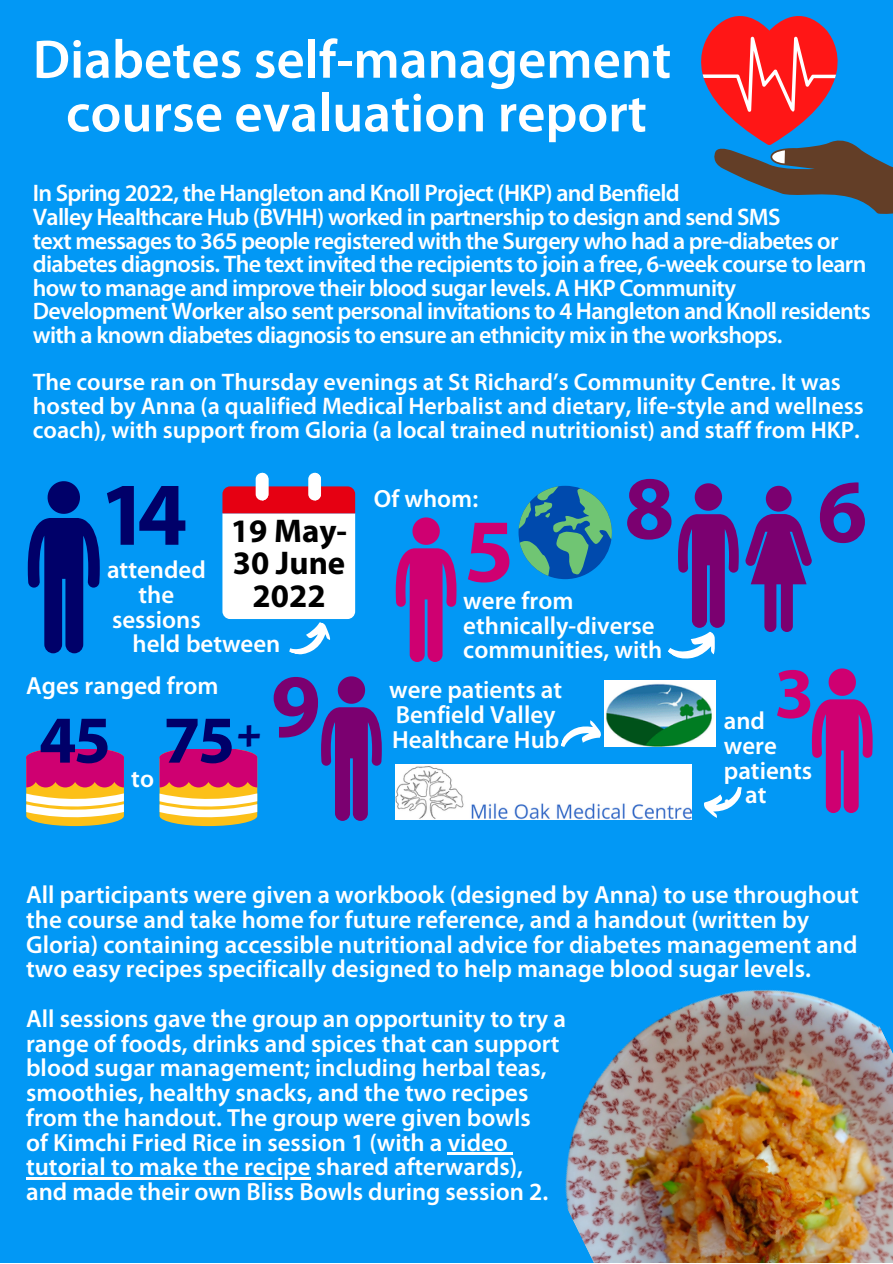
<style>
.page{position:relative;width:893px;height:1264px;background:#fff}
.page>*{position:absolute;margin:0;border:0;box-sizing:border-box;transform-origin:0 0}
.t1{font:700 90.3px "Myriad Pro";color:#7b0070}
.t2{font:700 90.3px "Myriad Pro";color:#000069}
.t3{font:700 90.3px "Myriad Pro";color:#cf0071}
.t4{font:700 72.45px "Myriad Pro";color:#cf0071}
.t5{font:700 67.5px "Myriad Pro";color:#000069}
.t6{font:600 54.6px/53.7px "Myriad Pro";color:#fff;text-align:center}
.t7{font:700 32.85px/32.2px "Myriad Pro";color:#000;text-align:center}
.t8{font:600 24.9px/24.8px "Myriad Pro";color:#fff}
.t9{font:600 24px/23.5px "Myriad Pro";letter-spacing:-.03em;color:#fff}
.t10{font:600 24px/23.5px "Myriad Pro";color:#fff}
</style>
<div class="page">
<div style="left:0;top:0;width:892px;height:1262px;background:#0298f5"></div>
<svg style="left:28px;top:481px;width:72px;height:172px"></svg>
<svg style="left:222px;top:473px;width:133px;height:182px"></svg>
<svg style="left:701px;top:16px;width:191px;height:198px"></svg>
<svg style="left:396px;top:517px;width:60px;height:145px"></svg>
<svg style="left:518px;top:486px;width:94px;height:93px"></svg>
<img style="left:604px;top:680px;width:111px;height:67px">
<div style="left:765px;top:486px;width:26px;height:25px;background:#7b0070;border-radius:50%"></div>
<svg style="left:745px;top:514px;width:66px;height:118px"></svg>
<svg style="left:668px;top:483px;width:70px;height:176px"></svg>
<svg style="left:26px;top:749px;width:98px;height:77px;background:#dc7178"></svg>
<svg style="left:159px;top:749px;width:98px;height:77px;background:#dc7278"></svg>
<img style="left:396px;top:764px;width:295px;height:56px">
<svg style="left:321px;top:676px;width:61px;height:145px"></svg>
<svg style="left:704px;top:787px;width:38px;height:31px"></svg>
<svg style="left:811px;top:668px;width:61px;height:145px"></svg>
<svg style="left:561px;top:720px;width:40px;height:27px"></svg>
<hr style="left:447px;top:1152px;width:61px;height:3px;background:#fff">
<hr style="left:26px;top:1177px;width:284px;height:2px;background:#fff">
<img style="left:508px;top:989px;width:384px;height:273px">
<h3 class="t6" style="left:33px;top:37px;width:640px">Diabetes self-management course evaluation report</h3>
<p class="t9" style="left:33px;top:184px;width:839px">In Spring 2022, the Hangleton and Knoll Project (HKP) and Benfield<br>Valley Healthcare Hub (BVHH) worked in partnership to design and send SMS<br>text messages to 365 people registered with the Surgery who had a pre-diabetes or diabetes diagnosis. The text invited the recipients to join a free, 6-week course to learn how to manage and improve their blood sugar levels. A HKP Community Development Worker also sent personal invitations to 4 Hangleton and Knoll residents with a known diabetes diagnosis to ensure an ethnicity mix in the workshops.</p>
<p class="t10" style="left:33px;top:372px;width:832px">The course ran on Thursday evenings at St Richard’s Community Centre. It was hosted by Anna (a qualified Medical Herbalist and dietary, life-style and wellness coach), with support from Gloria (a local trained nutritionist) and staff from HKP.</p>
<h1 class="t2" style="left:99px;top:477px;width:90px">14</h1>
<p class="t8" style="left:107px;top:559px;width:100px">attended</p>
<p class="t8" style="left:138px;top:584px;width:37px">the</p>
<p class="t8" style="left:112px;top:609px;width:90px">sessions</p>
<p class="t8" style="left:132px;top:633px;width:149px">held between</p>
<h3 class="t7" style="left:231px;top:517px;width:118px">19 May-<br>30 June<br>2022</h3>
<h1 class="t1" style="left:624px;top:471px;width:52px">8</h1>
<h1 class="t1" style="left:817px;top:474px;width:52px">6</h1>
<p class="t8" style="left:374px;top:488px;width:106px">Of whom:</p>
<h1 class="t3" style="left:464px;top:514px;width:52px">5</h1>
<p class="t8" style="left:463px;top:590px;width:201px">were from ethnically-diverse communities, with</p>
<p class="t8" style="left:26px;top:675px;width:194px">Ages ranged from</p>
<h3 class="t5" style="left:39px;top:712px;width:223px">45 75<sup>+</sup></h3>
<p class="t8" style="left:131px;top:768px;width:24px">to</p>
<h1 class="t1" style="left:271px;top:669px;width:52px">9</h1>
<p class="t8" style="left:389px;top:679px;width:174px">were patients at<br>Benfield Valley<br>Healthcare Hub</p>
<h2 class="t4" style="left:774px;top:663px;width:42px">3</h2>
<p class="t8" style="left:723px;top:710px;width:90px">and were patients . at</p>
<p class="t8" style="left:26px;top:884px;width:834px">All participants were given a workbook (designed by Anna) to use throughout the course and take home for future reference, and a handout (written by Gloria) containing accessible nutritional advice for diabetes management and two easy recipes specifically designed to help manage blood sugar levels.</p>
<p class="t8" style="left:26px;top:1008px;width:541px">All sessions gave the group an opportunity to try a range of foods, drinks and spices that can support blood sugar management; including herbal teas, smoothies, healthy snacks, and the two recipes from the handout. The group were given bowls<br>of Kimchi Fried Rice in session 1 (with a video tutorial to make the recipe shared afterwards), and made their own Bliss Bowls during session 2.</p>
</div>
